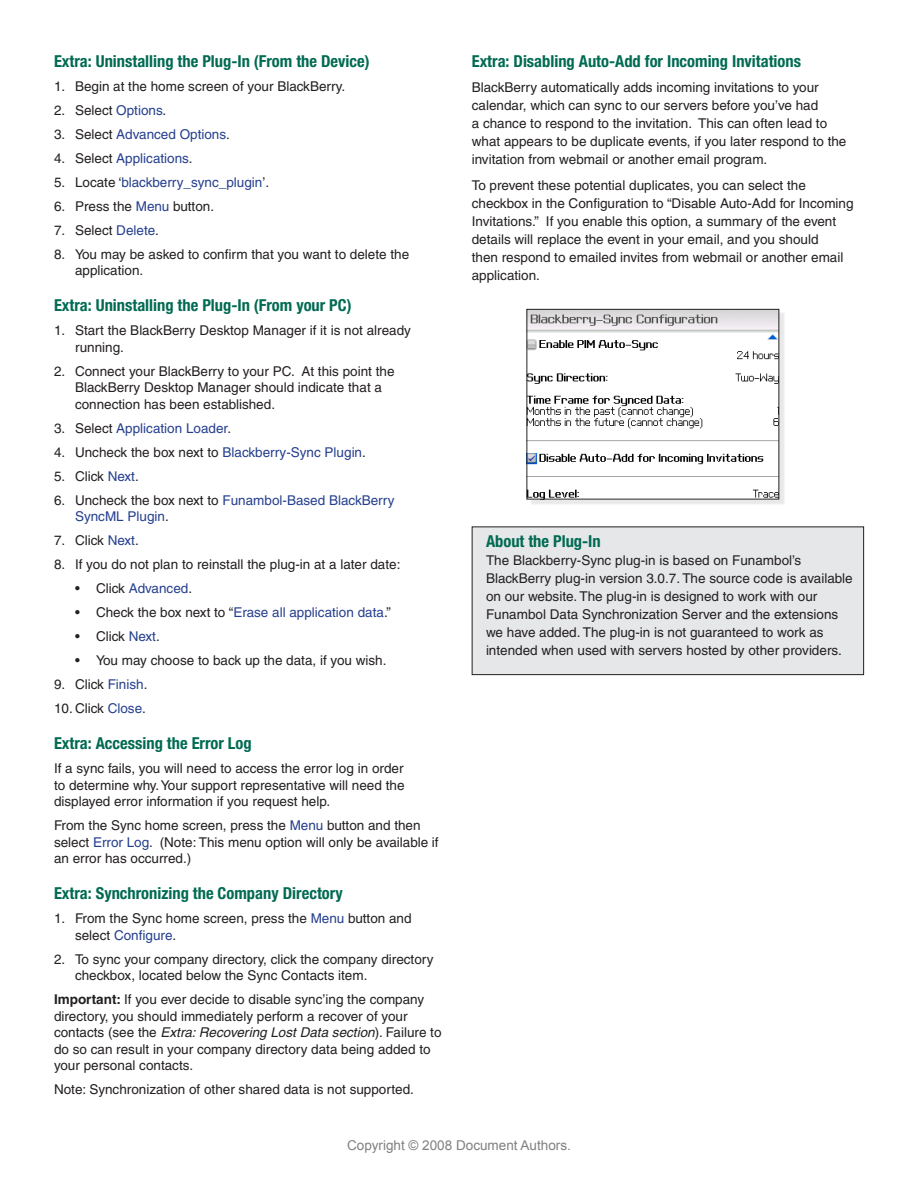
<style>
.page{position:relative;width:918px;height:1188px;background:#fff}
.page>*{position:absolute;margin:0;border:0;box-sizing:border-box;transform-origin:0 0}
.Subheads{font:700 condensed 16.5px "Helvetica Neue";color:#006a52}
.Subheads-2{font:13.5px/18px "Helvetica";color:#231f20}
.List{font:13.5px/16.5px "Helvetica";color:#231f20}
.List-2{font:13.5px/16.5px "Helvetica";color:#253f8e}
.second-level_list{font:13.5px "Helvetica";color:#253f8e}
.second-level_list-2{font:13.5px "Helvetica";color:#231f20}
.t1{font:13.5px "Arial";color:#808080}
.s1{color:#253f8e}
.s2{color:#231f20}
.s3{font-weight:700}
.s4{font-style:italic}
</style>
<div class="page">
<div style="left:472px;top:526px;width:392px;height:149px;background:#e6e7e9;border:1px solid #231f20"></div>
<div style="left:530px;top:312px;width:261px;height:199px;background:#231f20;opacity:.1"></div>
<img style="left:528px;top:311px;width:249px;height:187px">
<div style="left:526px;top:309px;width:253px;height:191px;border:1px solid #231f20"></div>
<p class="Subheads" style="left:54px;top:51px;width:317px">Extra: Uninstalling the Plug-In (From the Device)</p>
<p class="List" style="left:54px;top:78px;width:293px">1. Begin at the home screen of your BlackBerry.</p>
<p class="List" style="left:54px;top:102px;width:114px">2. Select <span class="s1">Options</span>.</p>
<p class="List-2" style="left:54px;top:126px;width:177px"><span class="s2">3. Select</span> Advanced Options<span class="s2">.</span></p>
<p class="List-2" style="left:54px;top:150px;width:140px"><span class="s2">4. Select</span> Applications<span class="s2">.</span></p>
<p class="List-2" style="left:54px;top:174px;width:217px"><span class="s2">5. Locate ‘</span>blackberry_sync_plugin<span class="s2">’.</span></p>
<p class="List" style="left:54px;top:198px;width:162px">6. Press the <span class="s1">Menu</span> button.</p>
<p class="List" style="left:54px;top:222px;width:106px">7. Select <span class="s1">Delete</span>.</p>
<p class="List" style="left:75px;top:246px;width:336px;text-indent:-21px">8. You may be asked to confirm that you want to delete the application.</p>
<p class="Subheads" style="left:54px;top:295px;width:299px">Extra: Uninstalling the Plug-In (From your PC)</p>
<p class="List" style="left:75px;top:322px;width:338px;text-indent:-21px">1. Start the BlackBerry Desktop Manager if it is not already running.</p>
<p class="List" style="left:75px;top:363px;width:321px;text-indent:-21px">2. Connect your BlackBerry to your PC. At this point the<br>BlackBerry Desktop Manager should indicate that a connection has been established.</p>
<p class="List-2" style="left:54px;top:420px;width:179px"><span class="s2">3. Select</span> Application Loader<span class="s2">.</span></p>
<p class="List" style="left:54px;top:444px;width:313px">4. Uncheck the box next to <span class="s1">Blackberry-Sync Plugin</span>.</p>
<p class="List" style="left:54px;top:468px;width:86px">5. Click <span class="s1">Next</span>.</p>
<p class="List-2" style="left:75px;top:492px;width:321px;text-indent:-21px"><span class="s2">6. Uncheck the box next to</span> Funambol-Based BlackBerry<br>SyncML Plugin<span class="s2">.</span></p>
<p class="List" style="left:54px;top:532px;width:86px">7. Click <span class="s1">Next</span>.</p>
<p class="List" style="left:54px;top:556px;width:348px">8. If you do not plan to reinstall the plug-in at a later date:</p>
<p class="second-level_list" style="left:75px;top:581px;width:119px"><span class="s2">• Click</span> Advanced<span class="s2">.</span></p>
<p class="second-level_list" style="left:75px;top:605px;width:317px"><span class="s2">• Check the box next to “</span>Erase all application data<span class="s2">.”</span></p>
<p class="second-level_list-2" style="left:75px;top:629px;width:86px">• Click <span class="s1">Next</span>.</p>
<p class="second-level_list-2" style="left:75px;top:653px;width:313px">• You may choose to back up the data, if you wish.</p>
<p class="List" style="left:54px;top:676px;width:95px">9. Click <span class="s1">Finish</span>.</p>
<p class="List" style="left:54px;top:700px;width:93px">10. Click <span class="s1">Close</span>.</p>
<p class="Subheads" style="left:54px;top:733px;width:199px">Extra: Accessing the Error Log</p>
<p class="Subheads-2" style="left:54px;top:760px;width:352px;line-height:16.5px;text-align:justify">If a sync fails, you will need to access the error log in order to determine why.Your support representative will need the displayed error information if you request help.</p>
<p class="Subheads-2" style="left:54px;top:817px;width:386px;line-height:16.5px">From the Sync home screen, press the <span class="s1">Menu</span> button and then select <span class="s1">Error Log</span>. (Note: This menu option will only be available if an error has occurred.)</p>
<p class="Subheads" style="left:54px;top:883px;width:290px">Extra: Synchronizing the Company Directory</p>
<p class="List" style="left:75px;top:910px;width:338px;text-indent:-21px">1. From the Sync home screen, press the <span class="s1">Menu</span> button and select <span class="s1">Configure</span>.</p>
<p class="List" style="left:75px;top:951px;width:360px;text-indent:-21px">2. To sync your company directory, click the company directory checkbox, located below the Sync Contacts item.</p>
<p class="Subheads-2" style="left:54px;top:991px;width:389px;line-height:16.5px"><span class="s3">Important:</span> If you ever decide to disable sync’ing the company directory, you should immediately perform a recover of your contacts (see the <span class="s4">Extra: Recovering Lost Data section</span>). Failure to do so can result in your company directory data being added to your personal contacts.</p>
<p class="Subheads-2" style="left:54px;top:1081px;width:362px">Note: Synchronization of other shared data is not supported.</p>
<p class="Subheads" style="left:472px;top:51px;width:331px">Extra: Disabling Auto-Add for Incoming Invitations</p>
<p class="Subheads-2" style="left:472px;top:79px;width:376px">BlackBerry automatically adds incoming invitations to your calendar, which can sync to our servers before you’ve had<br>a chance to respond to the invitation. This can often lead to what appears to be duplicate events, if you later respond to the invitation from webmail or another email program.</p>
<p class="Subheads-2" style="left:472px;top:176px;width:383px">To prevent these potential duplicates, you can select the checkbox in the Configuration to “Disable Auto-Add for Incoming Invitations.” If you enable this option, a summary of the event details will replace the event in your email, and you should<br>then respond to emailed invites from webmail or another email application.</p>
<p class="Subheads" style="left:486px;top:531px;width:116px">About the Plug-In</p>
<p class="Subheads-2" style="left:486px;top:551px;width:368px">The Blackberry-Sync plug-in is based on Funambol’s BlackBerry plug-in version 3.0.7. The source code is available on our website. The plug-in is designed to work with our Funambol Data Synchronization Server and the extensions we have added. The plug-in is not guaranteed to work as intended when used with servers hosted by other providers.</p>
<p class="t1" style="left:347px;top:1136px;width:225px">Copyright © 2008 Document Authors.</p>
</div>
